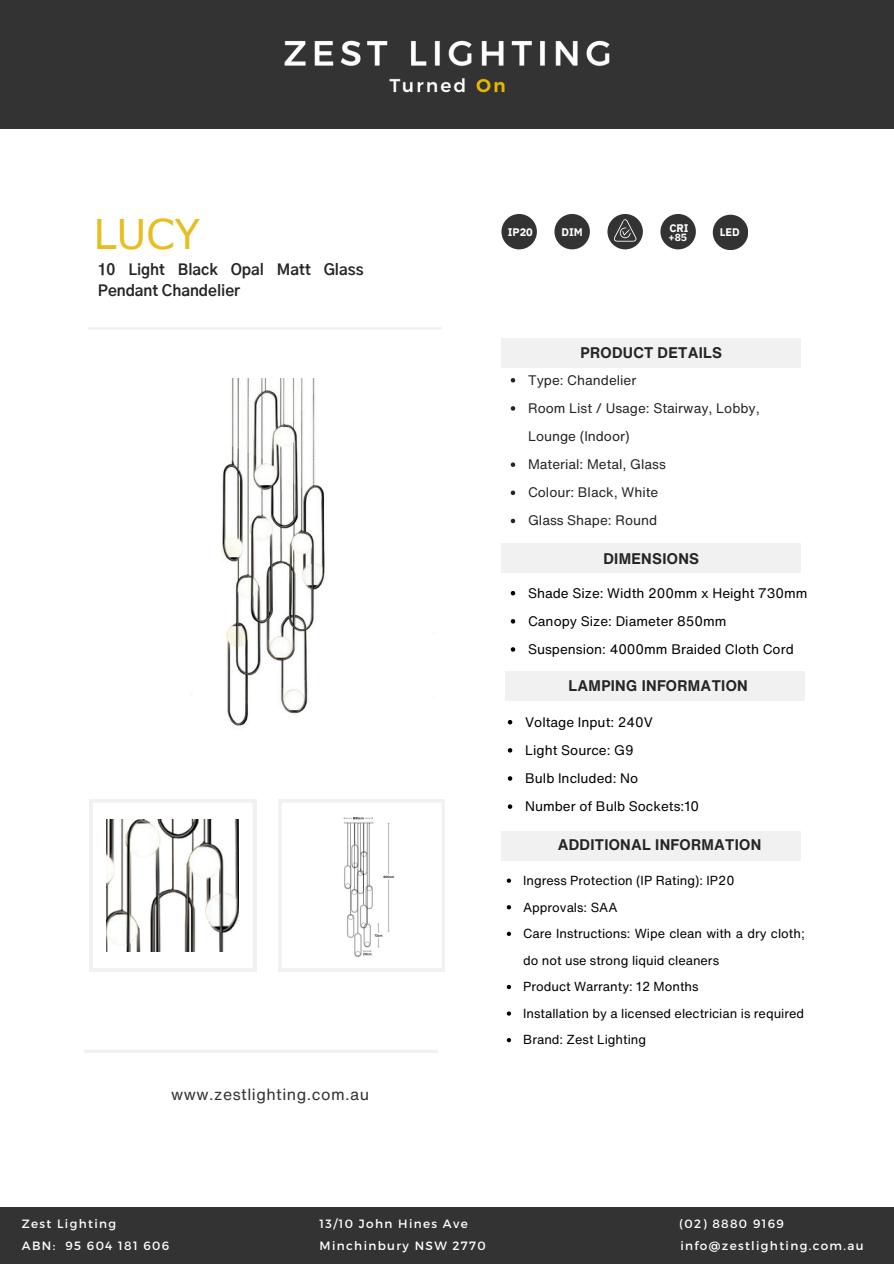
<style>
.page{position:relative;width:894px;height:1264px;background:#fff}
.page>*{position:absolute;margin:0;border:0;box-sizing:border-box;transform-origin:0 0}
.t1{font:40.95px "Verdana Pro";color:#e7bd20}
.t2{font:15.9px "Helvetica Now Text";letter-spacing:.03em;color:#333}
.t3{font:700 15.15px/21.3px "Gothic A1";color:#252525}
.t4{font:700 15px "Helvetica Now Text";letter-spacing:.02em;color:#252525}
.t5{font:13.5px "Helvetica Now Text";color:#000}
.t6{font:13.5px/28.2px "Helvetica Now Text";color:#252525}
.t7{font:12.75px/26.5px "Helvetica Now Text";color:#000}
.t8{font:12px "Montserrat";letter-spacing:.11em;color:#fff}
.t9{font:700 10.95px "IBM Plex Sans";color:#fff}
.t10{font:700 10.35px "IBM Plex Sans";color:#fff}
</style>
<div class="page">
<div style="left:0;top:0;width:893px;height:129px;background:#333"></div>
<img style="left:221px;top:379px;width:105px;height:347px">
<svg style="left:89px;top:799px;width:167px;height:172px"></svg>
<svg style="left:278px;top:799px;width:166px;height:172px"></svg>
<img style="left:107px;top:819px;width:131px;height:132px">
<div style="left:505px;top:671px;width:299px;height:29px;background:#f1f1f1"></div>
<div style="left:501px;top:831px;width:300px;height:29px;background:#f1f1f1"></div>
<div style="left:501px;top:338px;width:300px;height:29px;background:#f1f1f1"></div>
<div style="left:501px;top:543px;width:300px;height:29px;background:#f1f1f1"></div>
<img style="left:284px;top:40px;width:326px;height:53px">
<div style="left:0;top:1207px;width:893px;height:56px;background:#333"></div>
<hr style="left:88px;top:327px;width:354px;height:2px;background:#f1f1f1">
<hr style="left:84px;top:1049px;width:354px;height:3px;background:#f1f1f1">
<img style="left:311px;top:811px;width:101px;height:155px">
<svg style="left:510px;top:378px;width:5px;height:4px"></svg>
<svg style="left:510px;top:406px;width:5px;height:4px"></svg>
<svg style="left:510px;top:462px;width:5px;height:5px"></svg>
<svg style="left:510px;top:490px;width:5px;height:5px"></svg>
<svg style="left:510px;top:518px;width:5px;height:5px"></svg>
<svg style="left:510px;top:591px;width:5px;height:4px"></svg>
<svg style="left:510px;top:619px;width:5px;height:4px"></svg>
<svg style="left:510px;top:647px;width:5px;height:4px"></svg>
<svg style="left:506px;top:878px;width:5px;height:4px"></svg>
<svg style="left:506px;top:905px;width:5px;height:4px"></svg>
<svg style="left:506px;top:931px;width:5px;height:5px"></svg>
<svg style="left:506px;top:984px;width:5px;height:5px"></svg>
<svg style="left:506px;top:1011px;width:5px;height:4px"></svg>
<svg style="left:506px;top:1038px;width:5px;height:4px"></svg>
<svg style="left:507px;top:720px;width:5px;height:4px"></svg>
<svg style="left:507px;top:748px;width:5px;height:4px"></svg>
<svg style="left:507px;top:776px;width:5px;height:4px"></svg>
<svg style="left:507px;top:804px;width:5px;height:4px"></svg>
<div style="left:501px;top:214px;width:35px;height:35px;background:#333;border-radius:50%"></div>
<div style="left:554px;top:214px;width:35px;height:35px;background:#333;border-radius:50%"></div>
<div style="left:607px;top:214px;width:35px;height:35px;background:#333;border-radius:50%"></div>
<svg style="left:614px;top:219px;width:22px;height:23px"></svg>
<div style="left:660px;top:214px;width:35px;height:35px;background:#333;border-radius:50%"></div>
<div style="left:712px;top:215px;width:36px;height:35px;background:#333;border-radius:50%"></div>
<p class="t1" style="left:94px;top:207px;width:108px">LUCY</p>
<h6 class="t3" style="left:98px;top:260px;width:267px">10 Light Black Opal Matt Glass<br>Pendant Chandelier</h6>
<h6 class="t2" style="left:171px;top:1082px;width:199px">www.zestlighting.com.au</h6>
<p class="t9" style="left:507px;top:224px;width:27px">IP20</p>
<p class="t9" style="left:561px;top:224px;width:23px">DIM</p>
<p class="t9" style="left:669px;top:221px;width:21px">CRI</p>
<p class="t10" style="left:668px;top:230px;width:20px">+85</p>
<p class="t9" style="left:719px;top:225px;width:22px">LED</p>
<p class="t4" style="left:580px;top:341px;width:143px">PRODUCT DETAILS</p>
<p class="t6" style="left:528px;top:365px;width:110px">Type: Chandelier</p>
<h6 class="t6" style="left:528px;top:394px;width:233px">Room List / Usage: Stairway, Lobby,<br>Lounge (Indoor)</h6>
<h2 class="t6" style="left:528px;top:450px;width:139px">Material: Metal, Glass</h2>
<p class="t6" style="left:528px;top:478px;width:132px">Colour: Black, White</p>
<p class="t6" style="left:528px;top:506px;width:131px">Glass Shape: Round</p>
<p class="t4" style="left:603px;top:547px;width:97px">DIMENSIONS</p>
<p class="t5" style="left:528px;top:582px;width:281px">Shade Size: Width 200mm x Height 730mm</p>
<p class="t5" style="left:528px;top:611px;width:200px">Canopy Size: Diameter 850mm</p>
<h2 class="t5" style="left:528px;top:639px;width:267px">Suspension: 4000mm Braided Cloth Cord</h2>
<h3 class="t4" style="left:568px;top:674px;width:181px">LAMPING INFORMATION</h3>
<p class="t5" style="left:525px;top:711px;width:129px">Voltage Input: 240V</p>
<p class="t5" style="left:525px;top:739px;width:110px">Light Source: G9</p>
<h2 class="t5" style="left:525px;top:768px;width:114px">Bulb Included: No</h2>
<p class="t5" style="left:525px;top:796px;width:175px">Number of Bulb Sockets:10</p>
<p class="t4" style="left:557px;top:833px;width:205px">ADDITIONAL INFORMATION</p>
<p class="t7" style="left:523px;top:866px;width:213px">Ingress Protection (IP Rating): IP20</p>
<p class="t7" style="left:523px;top:893px;width:96px">Approvals: SAA</p>
<p class="t7" style="left:523px;top:920px;width:283px">Care Instructions: Wipe clean with a dry cloth; do not use strong liquid cleaners</p>
<h2 class="t7" style="left:523px;top:973px;width:177px">Product Warranty: 12 Months</h2>
<p class="t7" style="left:523px;top:999px;width:282px">Installation by a licensed electrician is required</p>
<p class="t7" style="left:523px;top:1026px;width:125px">Brand: Zest Lighting</p>
<p class="t8" style="left:22px;top:1216px;width:96px">Zest Lighting</p>
<p class="t8" style="left:22px;top:1238px;width:149px">ABN: 95 604 181 606</p>
<p class="t8" style="left:319px;top:1216px;width:150px">13/10 John Hines Ave</p>
<p class="t8" style="left:319px;top:1238px;width:167px">Minchinbury NSW 2770</p>
<p class="t8" style="left:679px;top:1216px;width:106px">(02) 8880 9169</p>
<p class="t8" style="left:680px;top:1238px;width:185px">info@zestlighting.com.au</p>
</div>
